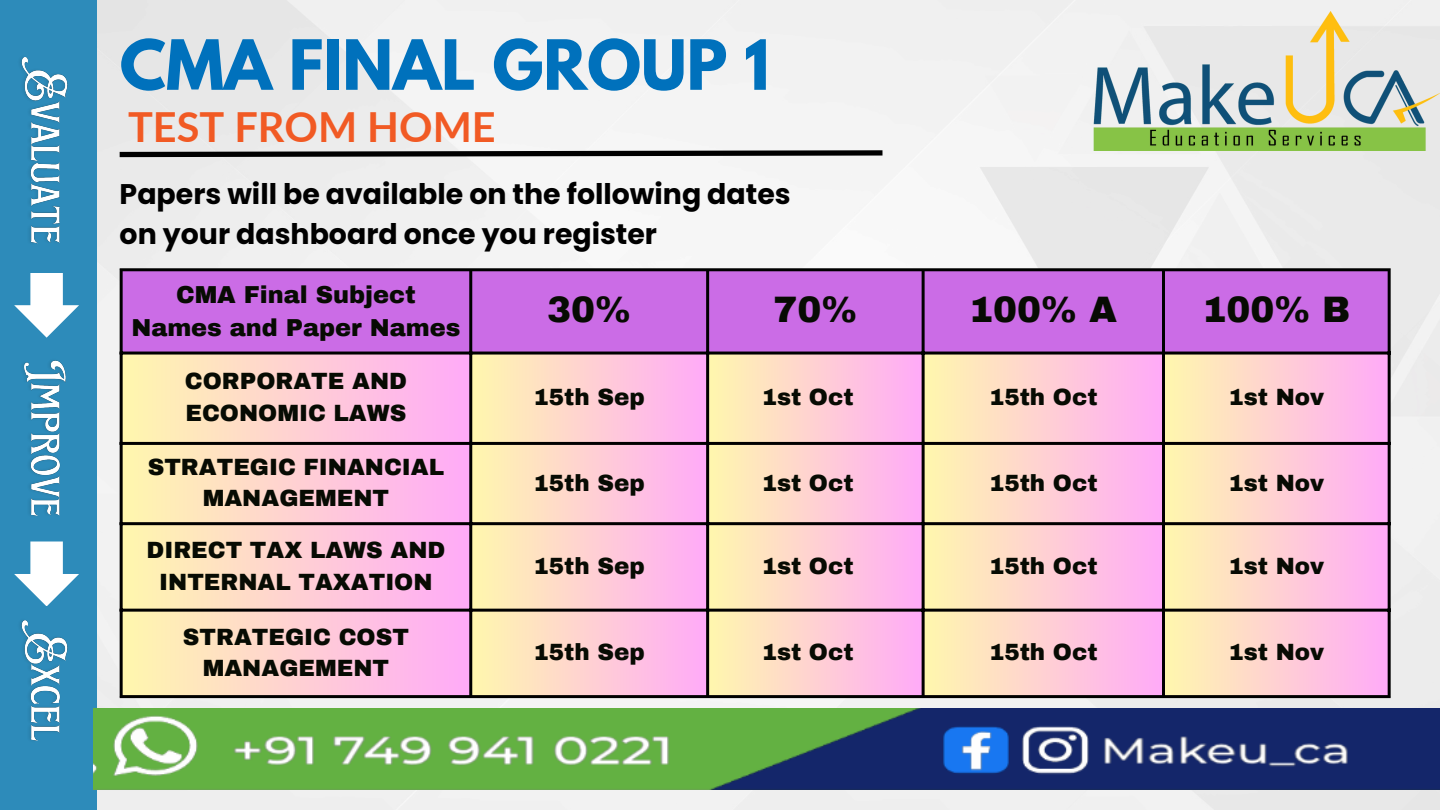
<style>
.page{position:relative;width:1440px;height:810px;background:#fff}
.page>*{position:absolute;margin:0;border:0;box-sizing:border-box;transform-origin:0 0}
.t1{font:700 61.3px "League Spartan";color:#0071bc}
.t2{font:700 41.5px "Lato";color:#f15a24}
.t3{font:900 36px "Archivo";color:#070b03}
.t4{font:700 28.4px "Poppins";color:#000}
.t5{font:900 24px/33px "Archivo";color:#070b03;text-align:center}
.t6{font:900 23px/31.5px "Archivo";color:#070b03;text-align:center}
</style>
<div class="page">
<div style="left:96px;top:0;width:1344px;height:810px;background:#f0f0f0"></div>
<div style="left:0;top:0;width:96px;height:810px;background:#2d8bba"></div>
<svg style="left:114px;top:148px;width:774px;height:12px"></svg>
<div style="left:123px;top:271px;width:1265px;height:81px;background:#cb6ce6"></div>
<div style="left:121px;top:353px;width:350px;height:91px;background:linear-gradient(to right,#fff7ac,#ffaaf8)"></div>
<div style="left:471px;top:353px;width:237px;height:91px;background:linear-gradient(to right,#fff7ad,#ffaaf8)"></div>
<svg style="left:709px;top:355px;width:213px;height:87px"></svg>
<div style="left:923px;top:353px;width:241px;height:91px;background:linear-gradient(to right,#fff7ac,#ffa9f8)"></div>
<svg style="left:1165px;top:355px;width:223px;height:87px"></svg>
<div style="left:121px;top:443px;width:350px;height:81px;background:linear-gradient(to right,#fff7ad,#ffaaf8)"></div>
<div style="left:471px;top:443px;width:237px;height:81px;background:linear-gradient(to right,#fff7ad,#ffaaf8)"></div>
<div style="left:707px;top:443px;width:216px;height:81px;background:linear-gradient(to right,#fff7ad,#fca8f5)"></div>
<div style="left:923px;top:443px;width:241px;height:81px;background:linear-gradient(to right,#fff7ad,#ffaaf8)"></div>
<div style="left:1163px;top:443px;width:226px;height:81px;background:linear-gradient(to right,#fff8ae,#fca8f5)"></div>
<div style="left:121px;top:523px;width:350px;height:87px;background:linear-gradient(to right,#fef6ac,#fea9f7)"></div>
<div style="left:471px;top:523px;width:237px;height:87px;background:linear-gradient(to right,#fef6ac,#fea9f7)"></div>
<svg style="left:709px;top:525px;width:213px;height:84px"></svg>
<div style="left:923px;top:523px;width:241px;height:87px;background:linear-gradient(to right,#fef6ac,#fea9f7)"></div>
<svg style="left:1165px;top:525px;width:223px;height:84px"></svg>
<div style="left:121px;top:610px;width:350px;height:87px;background:linear-gradient(to right,#fff7ad,#ffaaf8)"></div>
<div style="left:471px;top:610px;width:237px;height:87px;background:linear-gradient(to right,#fff7ad,#ffaaf8)"></div>
<div style="left:707px;top:610px;width:216px;height:87px;background:linear-gradient(to right,#fff7ad,#fca8f5)"></div>
<div style="left:923px;top:610px;width:241px;height:87px;background:linear-gradient(to right,#fff7ad,#ffaaf8)"></div>
<div style="left:1163px;top:610px;width:226px;height:87px;background:linear-gradient(to right,#fff8ae,#fca8f5)"></div>
<hr style="left:120px;top:271px;width:3px;height:424px;background:#000">
<hr style="left:469px;top:271px;width:3px;height:424px;background:#000">
<hr style="left:706px;top:271px;width:3px;height:424px;background:#000">
<hr style="left:922px;top:271px;width:3px;height:424px;background:#000">
<hr style="left:1162px;top:271px;width:3px;height:424px;background:#000">
<hr style="left:1388px;top:271px;width:3px;height:424px;background:#000">
<hr style="left:120px;top:268px;width:1271px;height:3px;background:#000">
<hr style="left:120px;top:352px;width:1271px;height:3px;background:#000">
<hr style="left:120px;top:442px;width:1271px;height:3px;background:#000">
<hr style="left:120px;top:522px;width:1271px;height:3px;background:#000">
<hr style="left:120px;top:609px;width:1271px;height:3px;background:#000">
<hr style="left:120px;top:695px;width:1271px;height:3px;background:#000">
<img style="left:1090px;top:12px;width:350px;height:138px">
<img style="left:93px;top:708px;width:1347px;height:82px">
<img style="left:14px;top:57px;width:63px;height:684px">
<svg style="left:14px;top:542px;width:65px;height:64px"></svg>
<p class="t1" style="left:120px;top:35px;width:651px">CMA FINAL GROUP 1</p>
<p class="t2" style="left:128px;top:101px;width:369px">TEST FROM HOME</p>
<p class="t4" style="left:120px;top:174px;width:673px">Papers will be available on the following dates</p>
<p class="t4" style="left:120px;top:214px;width:539px">on your dashboard once you register</p>
<h1 class="t5" style="left:131px;top:278px;width:331px">CMA Final Subject<br>Names and Paper Names</h1>
<h3 class="t3" style="left:547px;top:291px;width:86px">30%</h3>
<p class="t3" style="left:773px;top:291px;width:86px">70%</p>
<p class="t3" style="left:969px;top:291px;width:149px">100% A</p>
<p class="t3" style="left:1202px;top:291px;width:149px">100% B</p>
<p class="t6" style="left:185px;top:366px;width:224px;text-align:left">CORPORATE AND<br>ECONOMIC LAWS</p>
<p class="t6" style="left:534px;top:381px;width:113px">15th Sep</p>
<p class="t6" style="left:762px;top:381px;width:93px">1st Oct</p>
<p class="t6" style="left:989px;top:381px;width:110px">15th Oct</p>
<p class="t6" style="left:1228px;top:381px;width:97px">1st Nov</p>
<p class="t6" style="left:148px;top:451px;width:298px">STRATEGIC FINANCIAL<br>MANAGEMENT</p>
<p class="t6" style="left:147px;top:535px;width:300px">DIRECT TAX LAWS AND<br>INTERNAL TAXATION</p>
<p class="t6" style="left:183px;top:621px;width:228px">STRATEGIC COST<br>MANAGEMENT</p>
<p class="t6" style="left:534px;top:467px;width:113px">15th Sep</p>
<p class="t6" style="left:762px;top:467px;width:93px">1st Oct</p>
<p class="t6" style="left:989px;top:467px;width:110px">15th Oct</p>
<p class="t6" style="left:1228px;top:467px;width:97px">1st Nov</p>
<p class="t6" style="left:534px;top:550px;width:113px">15th Sep</p>
<p class="t6" style="left:762px;top:550px;width:93px">1st Oct</p>
<p class="t6" style="left:989px;top:550px;width:110px">15th Oct</p>
<p class="t6" style="left:1228px;top:550px;width:97px">1st Nov</p>
<p class="t6" style="left:534px;top:637px;width:113px">15th Sep</p>
<p class="t6" style="left:762px;top:637px;width:93px">1st Oct</p>
<p class="t6" style="left:989px;top:637px;width:110px">15th Oct</p>
<p class="t6" style="left:1228px;top:637px;width:97px">1st Nov</p>
</div>
